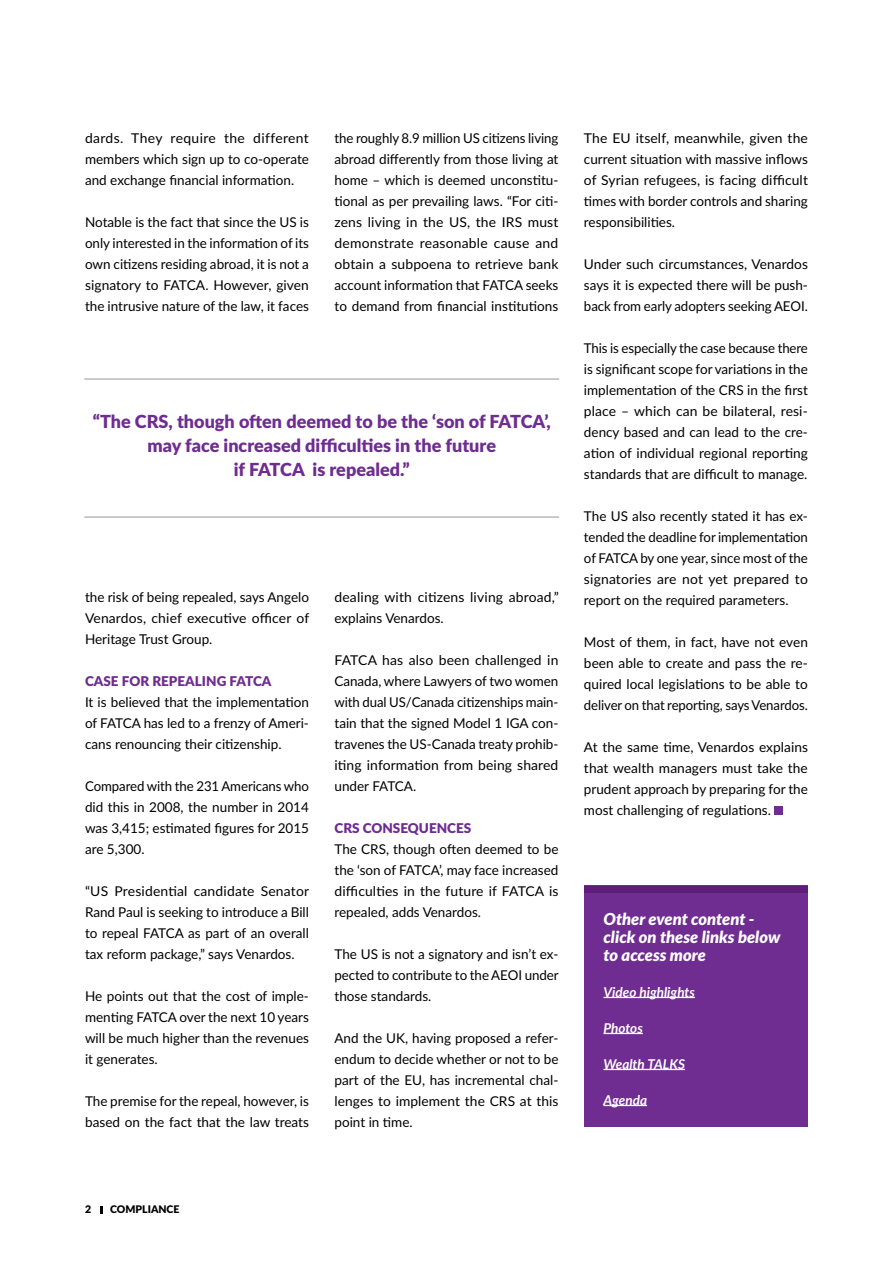
<style>
.page{position:relative;width:893px;height:1263px;background:#fff}
.page>*{position:absolute;margin:0;border:0;box-sizing:border-box;transform-origin:0 0}
.t1{font:900 18px/24px "Lato";color:#6f2c91;text-align:center}
.t2{font:italic 900 16.5px/18px "Lato";color:#fff}
.t3{font:13.5px/21px "Lato";color:#000;text-align:justify}
.t4{font:italic 700 13.5px "Lato";color:#fff}
.t5{font:900 13.5px "Lato";color:#6f2c91}
.t6{font:900 10.5px "Lato";color:#000}
</style>
<div class="page">
<svg style="left:101px;top:1206px;width:2px;height:7px"></svg>
<div style="left:774px;top:806px;width:9px;height:9px;background:#6f2c91"></div>
<hr style="left:84px;top:379px;width:475px;height:1px;background:#939598">
<hr style="left:84px;top:517px;width:475px;height:1px;background:#939598">
<div style="left:584px;top:886px;width:224px;height:241px;background:#6f2c91"></div>
<hr style="left:603px;top:997px;width:92px;height:1px;background:#fff">
<hr style="left:603px;top:1033px;width:40px;height:1px;background:#fff">
<hr style="left:603px;top:1069px;width:82px;height:1px;background:#fff">
<hr style="left:603px;top:1105px;width:44px;height:1px;background:#fff">
<div style="left:584px;top:886px;width:224px;height:6px;background:#5d1e79"></div>
<p class="t3" style="left:85px;top:127px;width:225px">dards. They require the different members which sign up to co-operate and exchange financial information.</p>
<p class="t3" style="left:85px;top:211px;width:225px">Notable is the fact that since the US is only interested in the information of its own citizens residing abroad, it is not a signatory to FATCA. However, given the intrusive nature of the law, it faces</p>
<p class="t3" style="left:334px;top:127px;width:225px">the roughly 8.9 million US citizens living abroad differently from those living at home – which is deemed unconstitu&shy;tional as per prevailing laws. “For citi&shy;zens living in the US, the IRS must demonstrate reasonable cause and obtain a subpoena to retrieve bank account information that FATCA seeks to demand from financial institutions</p>
<p class="t3" style="left:584px;top:127px;width:225px">The EU itself, meanwhile, given the current situation with massive inflows of Syrian refugees, is facing difficult times with border controls and sharing responsibilities.</p>
<p class="t3" style="left:584px;top:253px;width:225px">Under such circumstances, Venardos says it is expected there will be push&shy;back from early adopters seeking AEOI.</p>
<p class="t3" style="left:584px;top:337px;width:226px">This is especially the case because there is significant scope for variations in the implementation of the CRS in the first place – which can be bilateral, resi&shy;dency based and can lead to the cre&shy;ation of individual regional reporting standards that are difficult to manage.</p>
<p class="t3" style="left:584px;top:505px;width:225px">The US also recently stated it has ex&shy;tended the deadline for implementation of FATCA by one year, since most of the signatories are not yet prepared to report on the required parameters.</p>
<p class="t3" style="left:584px;top:631px;width:225px">Most of them, in fact, have not even been able to create and pass the re&shy;quired local legislations to be able to deliver on that reporting, says Venardos.</p>
<p class="t3" style="left:584px;top:736px;width:225px">At the same time, Venardos explains that wealth managers must take the prudent approach by preparing for the most challenging of regulations.</p>
<h1 class="t1" style="left:93px;top:409px;width:459px">“The CRS, though often deemed to be the ‘son of FATCA’, may face increased difficulties in the future<br>if FATCA is repealed.”</h1>
<p class="t3" style="left:334px;top:586px;width:226px">dealing with citizens living abroad,” explains Venardos.</p>
<p class="t3" style="left:334px;top:649px;width:225px">FATCA has also been challenged in Canada, where Lawyers of two women with dual US/Canada citizenships main&shy;tain that the signed Model 1 IGA con&shy;travenes the US-Canada treaty prohib&shy;iting information from being shared under FATCA.</p>
<p class="t5" style="left:334px;top:818px;width:138px">CRS CONSEQUENCES</p>
<p class="t3" style="left:334px;top:838px;width:225px">The CRS, though often deemed to be the ‘son of FATCA’, may face increased difficulties in the future if FATCA is repealed, adds Venardos.</p>
<p class="t3" style="left:334px;top:943px;width:226px">The US is not a signatory and isn’t ex&shy;pected to contribute to the AEOI under those standards.</p>
<p class="t3" style="left:334px;top:1027px;width:225px">And the UK, having proposed a refer&shy;endum to decide whether or not to be part of the EU, has incremental chal&shy;lenges to implement the CRS at this point in time.</p>
<p class="t3" style="left:85px;top:586px;width:226px">the risk of being repealed, says Angelo Venardos, chief executive officer of Heritage Trust Group.</p>
<p class="t5" style="left:85px;top:671px;width:188px">CASE FOR REPEALING FATCA</p>
<p class="t3" style="left:85px;top:691px;width:225px">It is believed that the implementation of FATCA has led to a frenzy of Ameri&shy;cans renouncing their citizenship.</p>
<p class="t3" style="left:85px;top:775px;width:226px">Compared with the 231 Americans who did this in 2008, the number in 2014 was 3,415; estimated figures for 2015 are 5,300.</p>
<p class="t3" style="left:85px;top:880px;width:226px">“US Presidential candidate Senator Rand Paul is seeking to introduce a Bill to repeal FATCA as part of an overall tax reform package,” says Venardos.</p>
<p class="t3" style="left:85px;top:985px;width:225px">He points out that the cost of imple&shy;menting FATCA over the next 10 years will be much higher than the revenues it generates.</p>
<p class="t3" style="left:85px;top:1090px;width:225px">The premise for the repeal, however, is based on the fact that the law treats</p>
<p class="t2" style="left:603px;top:909px;width:178px">Other event content - click on these links below to access more</p>
<p class="t4" style="left:603px;top:982px;width:93px">Video highlights</p>
<p class="t4" style="left:603px;top:1018px;width:41px">Photos</p>
<p class="t4" style="left:603px;top:1054px;width:83px">Wealth TALKS</p>
<p class="t4" style="left:603px;top:1090px;width:45px">Agenda</p>
<p class="t6" style="left:85px;top:1201px;width:8px">2</p>
<p class="t6" style="left:110px;top:1201px;width:71px">COMPLIANCE</p>
</div>
